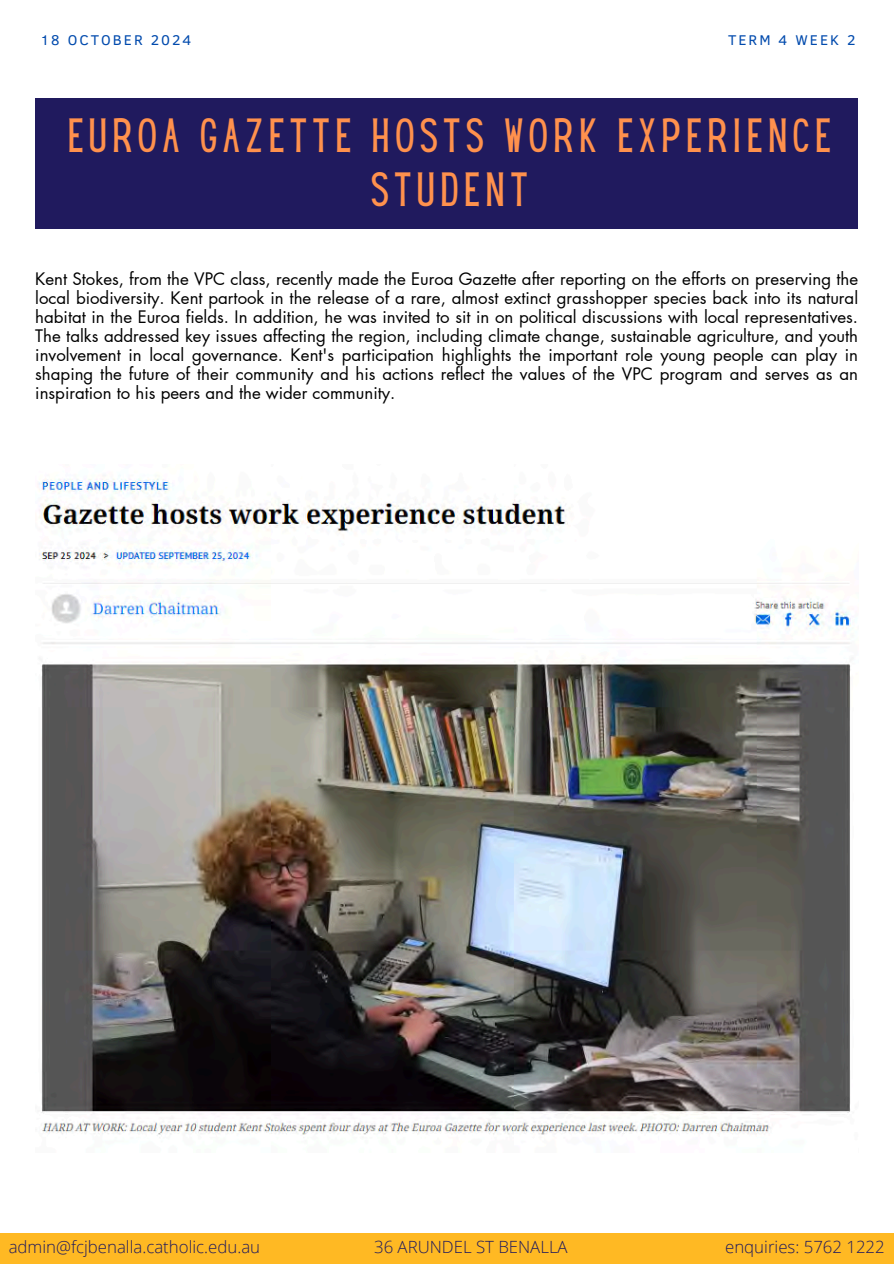
<style>
.page{position:relative;width:894px;height:1264px;background:#fff}
.page>*{position:absolute;margin:0;border:0;box-sizing:border-box;transform-origin:0 0}
.t1{font:42px/54px "Hey Gotcha";letter-spacing:.14em;color:#ff914d;text-align:center}
.t2{font:16.8px/19.2px "Futura LT Pro";color:#000;text-align:justify}
.t3{font:300 16.8px "Open Sans";color:#201a5e}
.t4{font:14.55px "Clear Sans";letter-spacing:.14em;color:#004aad}
</style>
<div class="page">
<div style="left:0;top:1233px;width:893px;height:30px;background:#ffb923"></div>
<div style="left:36px;top:98px;width:821px;height:131px;background:#201a5e"></div>
<img style="left:39px;top:478px;width:812px;height:658px">
<p class="t4" style="left:40px;top:29px;width:152px">18 OCTOBER 2024</p>
<h2 class="t4" style="left:727px;top:29px;width:129px">TERM 4 WEEK 2</h2>
<h2 class="t1" style="left:68px;top:112px;width:764px">EUROA GAZETTE HOSTS WORK EXPERIENCE<br>STUDENT</h2>
<h1 class="t2" style="left:35px;top:269px;width:824px">Kent Stokes, from the VPC class, recently made the Euroa Gazette after reporting on the efforts on preserving the local biodiversity. Kent partook in the release of a rare, almost extinct grasshopper species back into its natural habitat in the Euroa fields. In addition, he was invited to sit in on political discussions with local representatives.<br>The talks addressed key issues affecting the region, including climate change, sustainable agriculture, and youth involvement in local governance. Kent's participation highlights the important role young people can play in shaping the future of their community and his actions reflect the values of the VPC program and serves as an inspiration to his peers and the wider community.</h1>
<p class="t3" style="left:9px;top:1234px;width:253px">admin@fcjbenalla.catholic.edu.au</p>
<p class="t3" style="left:374px;top:1234px;width:195px">36 ARUNDEL ST BENALLA</p>
<p class="t3" style="left:725px;top:1234px;width:161px">enquiries: 5762 1222</p>
</div>
